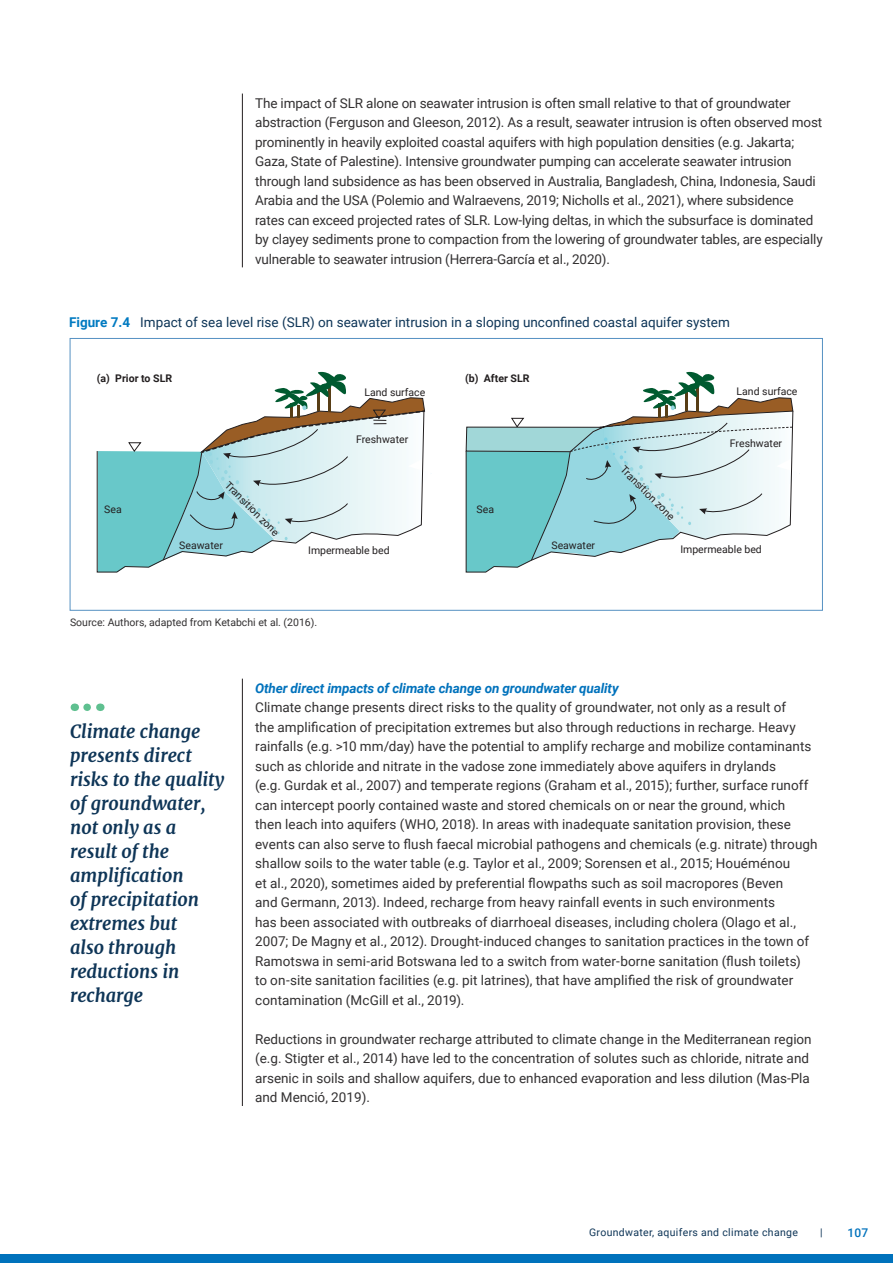
<style>
.page{position:relative;width:893px;height:1263px;background:#fff}
.page>*{position:absolute;margin:0;border:0;box-sizing:border-box;transform-origin:0 0}
.t1{font:italic 700 18px/24px "Merriweather";color:#0e3557}
.t2{font:13.5px/19.5px "Roboto";color:#323031}
.t3{font:13.5px "Roboto";color:#0e3557}
.t4{font:italic 700 13.5px "Roboto";letter-spacing:-.01em;color:#0072bc}
.t5{font:500 12px "Roboto";color:#0072bc}
.t6{font:10.5px "Roboto";color:#231f20}
.t7{font:10.5px "Roboto";color:#323031}
.t8{font:10.5px "Roboto";letter-spacing:.03em;color:#0e3557}
.t9{font:700 10.5px "Roboto";color:#231f20}
.s1{font-weight:700;color:#007ac1}
</style>
<div class="page">
<div style="left:0;top:1254px;width:893px;height:9px;background:#0072bc"></div>
<hr style="left:242px;top:94px;width:1px;height:173px;background:#231f20">
<hr style="left:242px;top:679px;width:1px;height:427px;background:#231f20">
<svg style="left:87px;top:703px;width:4px;height:8px"></svg>
<svg style="left:98px;top:371px;width:328px;height:201px"></svg>
<svg style="left:465px;top:371px;width:328px;height:201px"></svg>
<p class="t2" style="left:255px;top:93px;width:569px">The impact of SLR alone on seawater intrusion is often small relative to that of groundwater abstraction (Ferguson and Gleeson, 2012). As a result, seawater intrusion is often observed most prominently in heavily exploited coastal aquifers with high population densities (e.g. Jakarta; Gaza, State of Palestine). Intensive groundwater pumping can accelerate seawater intrusion through land subsidence as has been observed in Australia, Bangladesh, China, Indonesia, Saudi Arabia and the USA (Polemio and Walraevens, 2019; Nicholls et al., 2021), where subsidence rates can exceed projected rates of SLR. Low-lying deltas, in which the subsurface is dominated by clayey sediments prone to compaction from the lowering of groundwater tables, are especially vulnerable to seawater intrusion (Herrera-García et al., 2020).</p>
<p class="t3" style="left:69px;top:313px;width:662px"><span class="s1">Figure 7.4</span> Impact of sea level rise (SLR) on seawater intrusion in a sloping unconfined coastal aquifer system</p>
<p class="t9" style="left:97px;top:371px;width:77px">(a) Prior to SLR</p>
<p class="t9" style="left:465px;top:371px;width:66px">(b) After SLR</p>
<p class="t6" style="left:364px;top:385px;width:62px">Land surface</p>
<p class="t6" style="left:737px;top:384px;width:62px">Land surface</p>
<p class="t6" style="left:356px;top:432px;width:54px">Freshwater</p>
<p class="t6" style="left:730px;top:436px;width:54px">Freshwater</p>
<p class="t6" style="left:104px;top:502px;width:19px">Sea</p>
<p class="t6" style="left:232px;top:478px;width:73px;rotate:45deg">Transition zone</p>
<p class="t6" style="left:477px;top:502px;width:19px">Sea</p>
<p class="t6" style="left:628px;top:462px;width:73px;rotate:45deg">Transition zone</p>
<p class="t6" style="left:179px;top:538px;width:45px">Seawater</p>
<p class="t6" style="left:308px;top:543px;width:83px">Impermeable bed</p>
<p class="t6" style="left:551px;top:537px;width:45px">Seawater</p>
<p class="t6" style="left:680px;top:542px;width:83px">Impermeable bed</p>
<p class="t7" style="left:70px;top:615px;width:249px">Source: Authors, adapted from Ketabchi et al. (2016).</p>
<h1 class="t1" style="left:70px;top:719px;width:156px">Climate change presents direct risks to the quality of groundwater, not only as a result of the amplification<br>of precipitation extremes but<br>also through reductions in recharge</h1>
<p class="t4" style="left:255px;top:678px;width:365px">Other direct impacts of climate change on groundwater quality</p>
<p class="t2" style="left:255px;top:697px;width:564px">Climate change presents direct risks to the quality of groundwater, not only as a result of<br>the amplification of precipitation extremes but also through reductions in recharge. Heavy rainfalls (e.g. &gt;10 mm/day) have the potential to amplify recharge and mobilize contaminants such as chloride and nitrate in the vadose zone immediately above aquifers in drylands<br>(e.g. Gurdak et al., 2007) and temperate regions (Graham et al., 2015); further, surface runoff can intercept poorly contained waste and stored chemicals on or near the ground, which<br>then leach into aquifers (WHO, 2018). In areas with inadequate sanitation provision, these events can also serve to flush faecal microbial pathogens and chemicals (e.g. nitrate) through shallow soils to the water table (e.g. Taylor et al., 2009; Sorensen et al., 2015; Houéménou<br>et al., 2020), sometimes aided by preferential flowpaths such as soil macropores (Beven<br>and Germann, 2013). Indeed, recharge from heavy rainfall events in such environments<br>has been associated with outbreaks of diarrhoeal diseases, including cholera (Olago et al., 2007; De Magny et al., 2012). Drought-induced changes to sanitation practices in the town of Ramotswa in semi-arid Botswana led to a switch from water-borne sanitation (flush toilets)<br>to on-site sanitation facilities (e.g. pit latrines), that have amplified the risk of groundwater contamination (McGill et al., 2019).</p>
<p class="t2" style="left:255px;top:1029px;width:558px">Reductions in groundwater recharge attributed to climate change in the Mediterranean region (e.g. Stigter et al., 2014) have led to the concentration of solutes such as chloride, nitrate and arsenic in soils and shallow aquifers, due to enhanced evaporation and less dilution (Mas-Pla and Menció, 2019).</p>
<p class="t8" style="left:589px;top:1225px;width:210px">Groundwater, aquifers and climate change</p>
<p class="t8" style="left:820px;top:1225px;width:4px">|</p>
<p class="t5" style="left:847px;top:1224px;width:23px">107</p>
</div>
